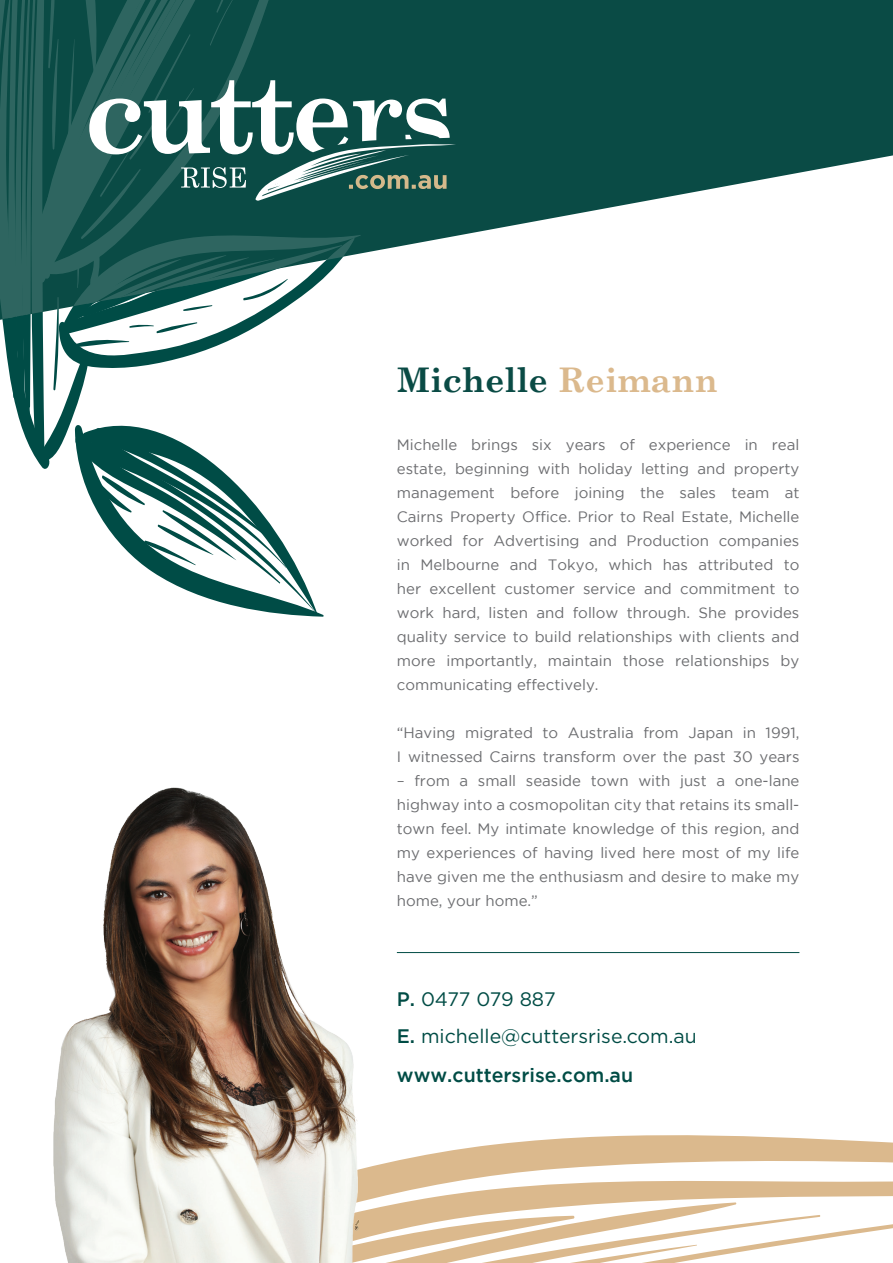
<style>
.page{position:relative;width:893px;height:1263px;background:#fff}
.page>*{position:absolute;margin:0;border:0;box-sizing:border-box;transform-origin:0 0}
.t1{font:700 34.05px "Century Schoolbook";color:#0a4b45}
.t2{font:19.5px "Gotham";color:#004c45}
.t3{font:500 19.5px "Gotham";color:#004c45}
.t4{font:15px/24px "Gotham";color:#6c6d70;text-align:justify}
.s1{color:#dbb98d}
.s2{font-weight:500}
</style>
<div class="page">
<svg style="left:358px;top:1135px;width:535px;height:43px;fill:#dbb98d"></svg>
<svg style="left:358px;top:1178px;width:535px;height:24px;fill:#dbb98d"></svg>
<svg style="left:821px;top:1224px;width:72px;height:15px"></svg>
<svg style="left:358px;top:1202px;width:463px;height:61px"></svg>
<svg style="left:456px;top:0;width:437px;height:236px;fill:#0a4b45"></svg>
<svg style="left:0;top:0;width:456px;height:613px"></svg>
<img style="left:53px;top:787px;width:305px;height:476px">
<hr style="left:397px;top:952px;width:402px;height:1px;background:#004c45">
<p class="t1" style="left:397px;top:359px;width:322px">Michelle <span class="s1">Reimann</span></p>
<p class="t4" style="left:397px;top:432px;width:404px">Michelle brings six years of experience in real estate, beginning with holiday letting and property management before joining the sales team at Cairns Property Office. Prior to Real Estate, Michelle worked for Advertising and Production companies in Melbourne and Tokyo, which has attributed to her excellent customer service and commitment to work hard, listen and follow through. She provides quality service to build relationships with clients and more importantly, maintain those relationships by communicating effectively.</p>
<p class="t4" style="left:397px;top:720px;width:404px">“Having migrated to Australia from Japan in 1991,<br>I witnessed Cairns transform over the past 30 years</p>
<p class="t4" style="left:397px;top:768px;width:404px">– from a small seaside town with just a one-lane highway into a cosmopolitan city that retains its small&shy;town feel. My intimate knowledge of this region, and my experiences of having lived here most of my life have given me the enthusiasm and desire to make my home, your home.”</p>
<p class="t2" style="left:397px;top:987px;width:160px"><span class="s2">P.</span> 0477 079 887</p>
<p class="t2" style="left:397px;top:1023px;width:301px"><span class="s2">E.</span> michelle@cuttersrise.com.au</p>
<p class="t3" style="left:397px;top:1063px;width:238px">www.cuttersrise.com.au</p>
</div>
